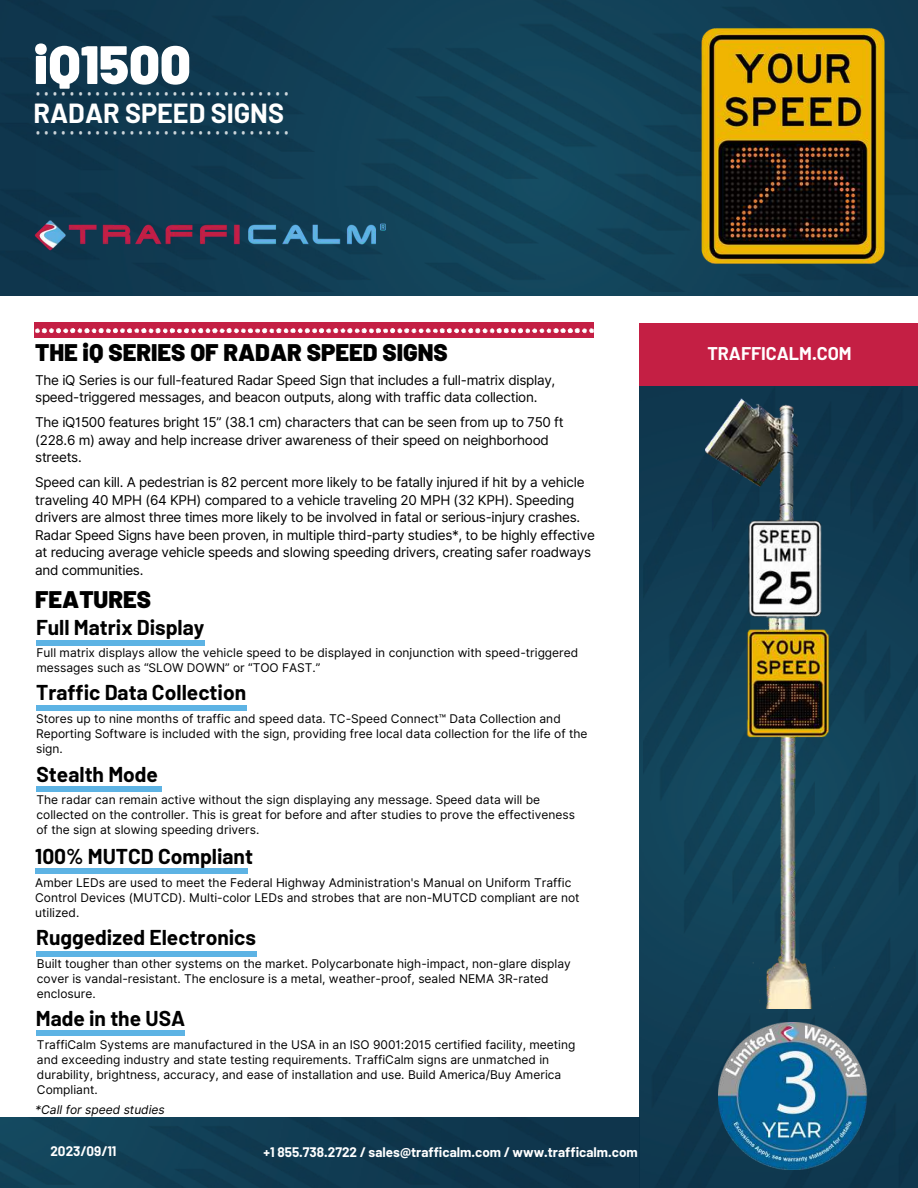
<style>
.page{position:relative;width:918px;height:1188px;background:#fff}
.page>*{position:absolute;margin:0;border:0;box-sizing:border-box;transform-origin:0 0}
.t1{font:900 54px "Barlow";color:#fff}
.t2{font:300 36px/38.2px "Open Sans";color:#fff}
.t3{font:700 27px "Barlow";color:#fff}
.t4{font:900 24px "Barlow";color:#000}
.t5{font:700 21px "Barlow";color:#000}
.t6{font:700 18px "Barlow";color:#fff}
.t7{font:13.5px/17.5px "Inter";letter-spacing:-.02em;color:#000}
.t8{font:700 13.5px "Barlow";color:#fff}
.t9{font:12px/15px "Inter";color:#000}
.t10{font:italic 12px "Inter";color:#000}
</style>
<div class="page">
<img style="left:0;top:0;width:918px;height:291px">
<div style="left:639px;top:323px;width:279px;height:63px;background:#c41f44"></div>
<div style="left:34px;top:323px;width:559px;height:15px;background:#c41f44"></div>
<svg style="left:35px;top:328px;width:559px;height:5px"></svg>
<img style="left:0;top:1117px;width:638px;height:71px">
<img style="left:643px;top:386px;width:275px;height:802px">
<img style="left:718px;top:1022px;width:150px;height:148px">
<div style="left:37px;top:640px;width:168px;height:6px;background:#5db3e4"></div>
<div style="left:36px;top:705px;width:211px;height:6px;background:#5db3e4"></div>
<div style="left:37px;top:1031px;width:148px;height:5px;background:#5db3e4"></div>
<img style="left:693px;top:24px;width:201px;height:247px">
<img style="left:34px;top:219px;width:352px;height:33px">
<div style="left:36px;top:786px;width:126px;height:6px;background:#5db3e4"></div>
<div style="left:35px;top:869px;width:213px;height:5px;background:#5db3e4"></div>
<div style="left:36px;top:951px;width:221px;height:6px;background:#5db3e4"></div>
<img style="left:706px;top:386px;width:129px;height:623px">
<h1 class="t1" style="left:34px;top:31px;width:159px">iQ1500</h1>
<h2 class="t2" style="left:34px;top:62px;width:259px">.............................. ..............................</h2>
<h3 class="t3" style="left:34px;top:96px;width:252px">RADAR SPEED SIGNS</h3>
<h3 class="t4" style="left:35px;top:338px;width:414px">THE iQ SERIES OF RADAR SPEED SIGNS</h3>
<h3 class="t6" style="left:707px;top:343px;width:146px">TRAFFICALM.COM</h3>
<p class="t7" style="left:35px;top:371px;width:522px">The iQ Series is our full-featured Radar Speed Sign that includes a full-matrix display, speed-triggered messages, and beacon outputs, along with traffic data collection.</p>
<p class="t7" style="left:35px;top:414px;width:530px">The iQ1500 features bright 15” (38.1 cm) characters that can be seen from up to 750 ft (228.6 m) away and help increase driver awareness of their speed on neighborhood streets.</p>
<p class="t7" style="left:35px;top:474px;width:561px">Speed can kill. A pedestrian is 82 percent more likely to be fatally injured if hit by a vehicle traveling 40 MPH (64 KPH) compared to a vehicle traveling 20 MPH (32 KPH). Speeding drivers are almost three times more likely to be involved in fatal or serious-injury crashes.<br>Radar Speed Signs have been proven, in multiple third-party studies*, to be highly effective at reducing average vehicle speeds and slowing speeding drivers, creating safer roadways and communities.</p>
<h3 class="t4" style="left:35px;top:585px;width:117px">FEATURES</h3>
<h3 class="t5" style="left:36px;top:615px;width:170px">Full Matrix Display</h3>
<p class="t9" style="left:37px;top:645px;width:543px">Full matrix displays allow the vehicle speed to be displayed in conjunction with speed-triggered messages such as “SLOW DOWN” or “TOO FAST.”</p>
<h3 class="t5" style="left:36px;top:680px;width:212px">Traffic Data Collection</h3>
<p class="t9" style="left:36px;top:711px;width:553px">Stores up to nine months of traffic and speed data. TC-Speed Connect™ Data Collection and<br>Reporting Software is included with the sign, providing free local data collection for the life of the sign.</p>
<h3 class="t5" style="left:36px;top:761px;width:123px">Stealth Mode</h3>
<p class="t9" style="left:36px;top:793px;width:540px">The radar can remain active without the sign displaying any message. Speed data will be collected on the controller. This is great for before and after studies to prove the effectiveness of the sign at slowing speeding drivers.</p>
<h3 class="t5" style="left:35px;top:843px;width:219px">100% MUTCD Compliant</h3>
<p class="t9" style="left:35px;top:875px;width:546px">Amber LEDs are used to meet the Federal Highway Administration's Manual on Uniform Traffic<br>Control Devices (MUTCD). Multi-color LEDs and strobes that are non-MUTCD compliant are not utilized.</p>
<h3 class="t5" style="left:36px;top:925px;width:222px">Ruggedized Electronics</h3>
<p class="t9" style="left:37px;top:956px;width:535px">Built tougher than other systems on the market. Polycarbonate high-impact, non-glare display cover is vandal-resistant. The enclosure is a metal, weather-proof, sealed NEMA 3R-rated enclosure.</p>
<h3 class="t5" style="left:36px;top:1006px;width:151px">Made in the USA</h3>
<p class="t9" style="left:37px;top:1037px;width:540px">TraffiCalm Systems are manufactured in the USA in an ISO 9001:2015 certified facility, meeting and exceeding industry and state testing requirements. TraffiCalm signs are unmatched in durability, brightness, accuracy, and ease of installation and use. Build America/Buy America Compliant.</p>
<p class="t10" style="left:35px;top:1101px;width:131px">*Call for speed studies</p>
<p class="t8" style="left:50px;top:1143px;width:68px">2023/09/11</p>
<p class="t8" style="left:264px;top:1144px;width:376px">+1 855.738.2722 / sales@trafficalm.com / www.trafficalm.com</p>
</div>
